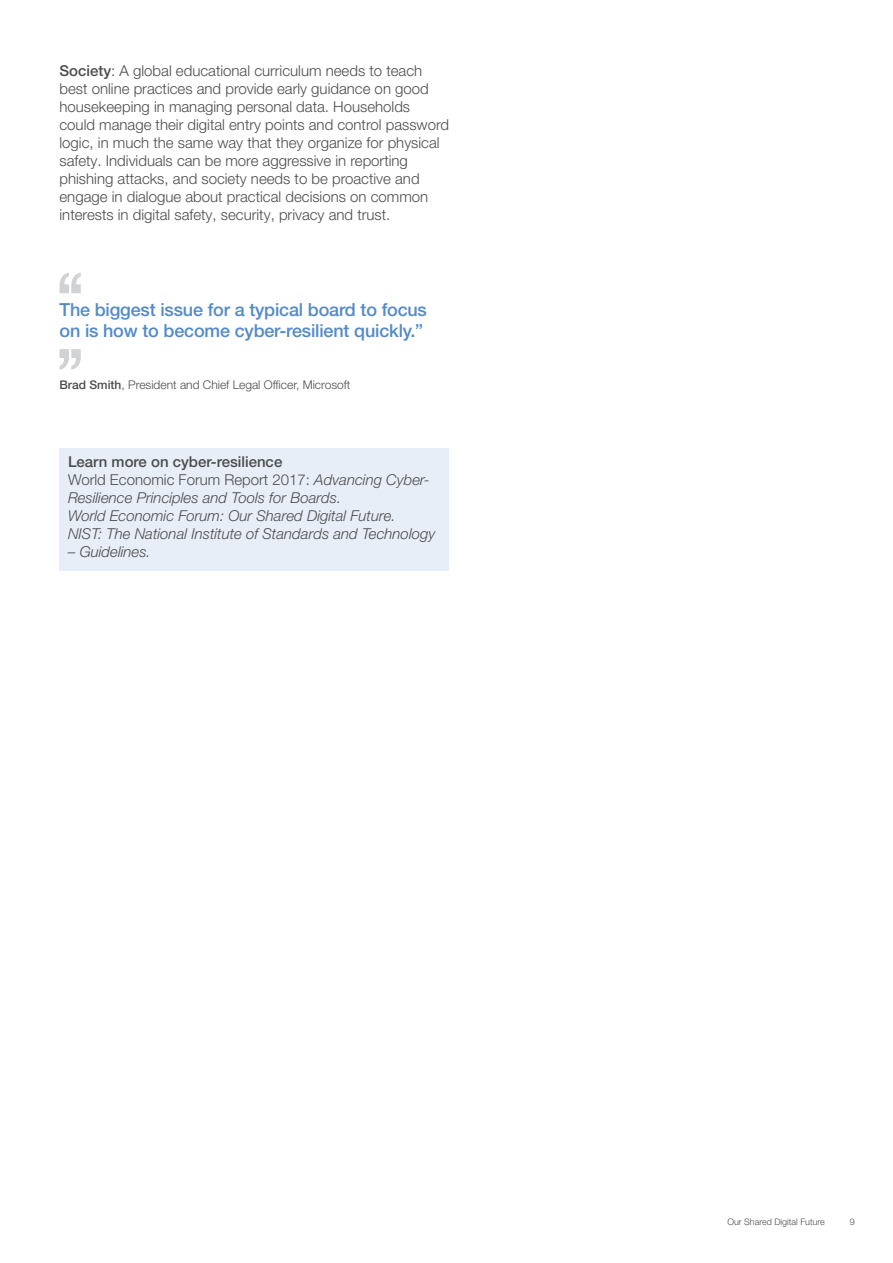
<style>
.page{position:relative;width:893px;height:1263px;background:#fff}
.page>*{position:absolute;margin:0;border:0;box-sizing:border-box;transform-origin:0 0}
.t1{font:500 18px/21.6px "Helvetica Neue LT Pro";letter-spacing:-.01em;color:#538ac8}
.t2{font:300 15px/18px "Helvetica Neue LT Pro";color:#4b4c4d}
.t3{font:italic 300 15px/18px "Helvetica Neue LT Pro";color:#4b4c4d}
.t4{font:300 12px "Helvetica Neue LT Pro";color:#4b4c4d}
.t5{font:300 9px "Helvetica Neue LT Pro";color:#4b4c4d}
.s1{font-weight:500}
.s2{font-weight:500;font-style:normal}
.s3{font-style:normal}
</style>
<div class="page">
<svg style="left:60px;top:273px;width:21px;height:20px"></svg>
<svg style="left:60px;top:349px;width:21px;height:21px"></svg>
<div style="left:60px;top:448px;width:389px;height:123px;background:#e8eef8"></div>
<p class="t2" style="left:60px;top:61px;width:391px"><span class="s1">Society</span>: A global educational curriculum needs to teach best online practices and provide early guidance on good housekeeping in managing personal data. Households could manage their digital entry points and control password logic, in much the same way that they organize for physical safety. Individuals can be more aggressive in reporting phishing attacks, and society needs to be proactive and engage in dialogue about practical decisions on common interests in digital safety, security, privacy and trust.</p>
<p class="t1" style="left:60px;top:298px;width:369px">The biggest issue for a typical board to focus on is how to become cyber-resilient quickly.”</p>
<p class="t4" style="left:60px;top:378px;width:292px"><span class="s1">Brad Smith</span>, President and Chief Legal Officer, Microsoft</p>
<p class="t3" style="left:68px;top:453px;width:369px"><span class="s2">Learn more on cyber-resilience<br></span><span class="s3">World Economic Forum Report 2017:</span> Advancing Cyber-Resilience Principles and Tools for Boards.<br>World Economic Forum: Our Shared Digital Future.<br>NIST: The National Institute of Standards and Technology</p>
<p class="t3" style="left:68px;top:543px;width:84px">– Guidelines.</p>
<p class="t5" style="left:727px;top:1216px;width:99px">Our Shared Digital Future</p>
<p class="t5" style="left:850px;top:1216px;width:7px">9</p>
</div>
